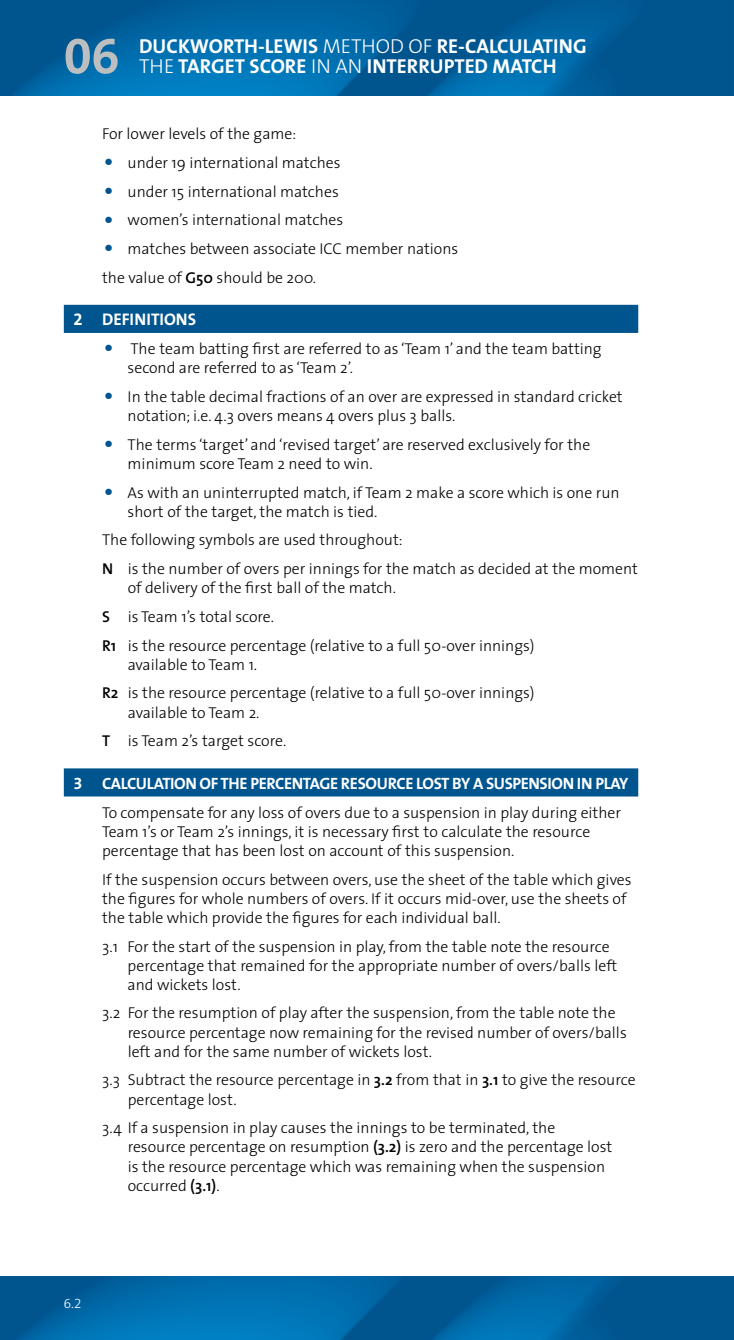
<style>
.page{position:relative;width:734px;height:1340px;background:#fff}
.page>*{position:absolute;margin:0;border:0;box-sizing:border-box;transform-origin:0 0}
.t1{font:50.62px "The Sans Bold Expert";color:#bcbec0}
.t2{font:700 20.25px/20.2px "The Sans";color:#fff}
.t3{font:700 16.88px "The Sans";color:#fff}
.t4{font:700 16.43px "The Sans";letter-spacing:-.025em;color:#fff}
.t5{font:300 15.75px/19.1px "The Sans";color:#000}
.t6{font:13.5px "The Sans Light Expert";color:#fff}
.s1{font-weight:300}
.s2{font-size:31.5px;color:#00558f}
.s3{font-weight:600}
.s4{font-family:"The Sans Bold Expert";font-weight:400}
</style>
<div class="page">
<img style="left:0;top:1276px;width:733px;height:63px">
<img style="left:0;top:0;width:733px;height:96px">
<div style="left:64px;top:305px;width:574px;height:28px;background:#00558f"></div>
<div style="left:64px;top:768px;width:574px;height:28px;background:#00558f"></div>
<h1 class="t1" style="left:64px;top:14px;width:57px">06</h1>
<p class="t2" style="left:139px;top:36px;width:449px;text-indent:39px">KWORTH-LEWIS <span class="s1">METHOD OF</span> RE-CALCU LATING<br><span class="s1">THE</span> TARGET SCORE <span class="s1">IN AN</span> INTERRU</p>
<p class="t2" style="left:139px;top:36px;width:14px">DUC</p>
<p class="t2" style="left:444px;top:56px;width:114px">PTED MATC H</p>
<p class="t5" style="left:102px;top:124px;width:196px">For lower levels of the game:</p>
<p class="t5" style="left:102px;top:152px;width:240px"><span class="s2">•</span> under 19 international matches</p>
<p class="t5" style="left:102px;top:181px;width:238px"><span class="s2">•</span> under 15 international matches</p>
<p class="t5" style="left:102px;top:210px;width:242px"><span class="s2">•</span> women’s international matches</p>
<p class="t5" style="left:102px;top:234px;width:357px;line-height:28.8px"><span class="s2">•</span> matches between associate ICC member nations the value of <span class="s3">G50</span> should be 200.</p>
<p class="t3" style="left:73px;top:305px;width:123px"><span class="s4">2</span> DEFINITIONS</p>
<p class="t5" style="left:128px;top:338px;width:475px;text-indent:-26px"><span class="s2">•</span> The team batting first are referred to as ‘Team 1’ and the team batting second are referred to as ‘Team 2’.</p>
<p class="t5" style="left:128px;top:386px;width:496px;text-indent:-26px"><span class="s2">•</span> In the table decimal fractions of an over are expressed in standard cricket notation; i.e. 4.3 overs means 4 overs plus 3 balls.</p>
<p class="t5" style="left:128px;top:434px;width:464px;text-indent:-26px"><span class="s2">•</span> The terms ‘target’ and ‘revised target’ are reserved exclusively for the minimum score Team 2 need to win.</p>
<p class="t5" style="left:128px;top:482px;width:493px;text-indent:-26px"><span class="s2">•</span> As with an uninterrupted match, if Team 2 make a score which is one run short of the target, the match is tied.</p>
<p class="t5" style="left:102px;top:525px;width:537px;line-height:28.8px">The following symbols are used throughout:<br><span class="s3">N</span> is the number of overs per innings for the match as decided at the moment</p>
<p class="t5" style="left:102px;top:573px;width:433px;line-height:28.8px;text-indent:25px">of delivery of the first ball of the match.<br><span class="s3">S</span> is Team 1’s total score.<br><span class="s3">R1</span> is the resource percentage (relative to a full 50-over innings)</p>
<p class="t5" style="left:102px;top:649px;width:433px;line-height:28.8px;text-indent:25px">available to Team 1.<br><span class="s3">R2</span> is the resource percentage (relative to a full 50-over innings)</p>
<p class="t5" style="left:102px;top:697px;width:186px;line-height:28.8px;text-align:center">available to Team 2.<br><span class="s3">T</span> is Team 2’s target score.</p>
<p class="t4" style="left:73px;top:769px;width:246px"><span class="s4">3</span> CALCULATION OF THE PERCENTAGERES</p>
<p class="t4" style="left:365px;top:769px;width:264px">OURCE LOST BY A SUSPENSION I N PLAY</p>
<p class="t5" style="left:102px;top:802px;width:520px">To compensate for any loss of overs due to a suspension in play during either<br>Team 1’s or Team 2’s innings, it is necessary first to calculate the resource percentage that has been lost on account of this suspension.</p>
<p class="t5" style="left:102px;top:869px;width:531px">If the suspension occurs between overs, use the sheet of the table which gives the figures for whole numbers of overs. If it occurs mid-over, use the sheets of the table which provide the figures for each individual ball.</p>
<p class="t5" style="left:128px;top:936px;width:491px;text-indent:-26px">3.1 For the start of the suspension in play, from the table note the resource percentage that remained for the appropriate number of overs/balls left and wickets lost.</p>
<p class="t5" style="left:128px;top:1003px;width:500px;text-indent:-26px">3.2 For the resumption of play after the suspension, from the table note the resource percentage now remaining for the revised number of overs/balls left and for the same number of wickets lost.</p>
<p class="t5" style="left:128px;top:1070px;width:509px;text-indent:-26px">3.3 Subtract the resource percentage in <span class="s3">3.2</span> from that in <span class="s3">3.1</span> to give the resource percentage lost.</p>
<p class="t5" style="left:128px;top:1117px;width:486px;text-indent:-26px">3.4 If a suspension in play causes the innings to be terminated, the resource percentage on resumption <span class="s3">(3.2)</span> is zero and the percentage lost is the resource percentage which was remaining when the suspension occurred <span class="s3">(3.1)</span>.</p>
<p class="t6" style="left:64px;top:1291px;width:19px">6.2</p>
</div>
